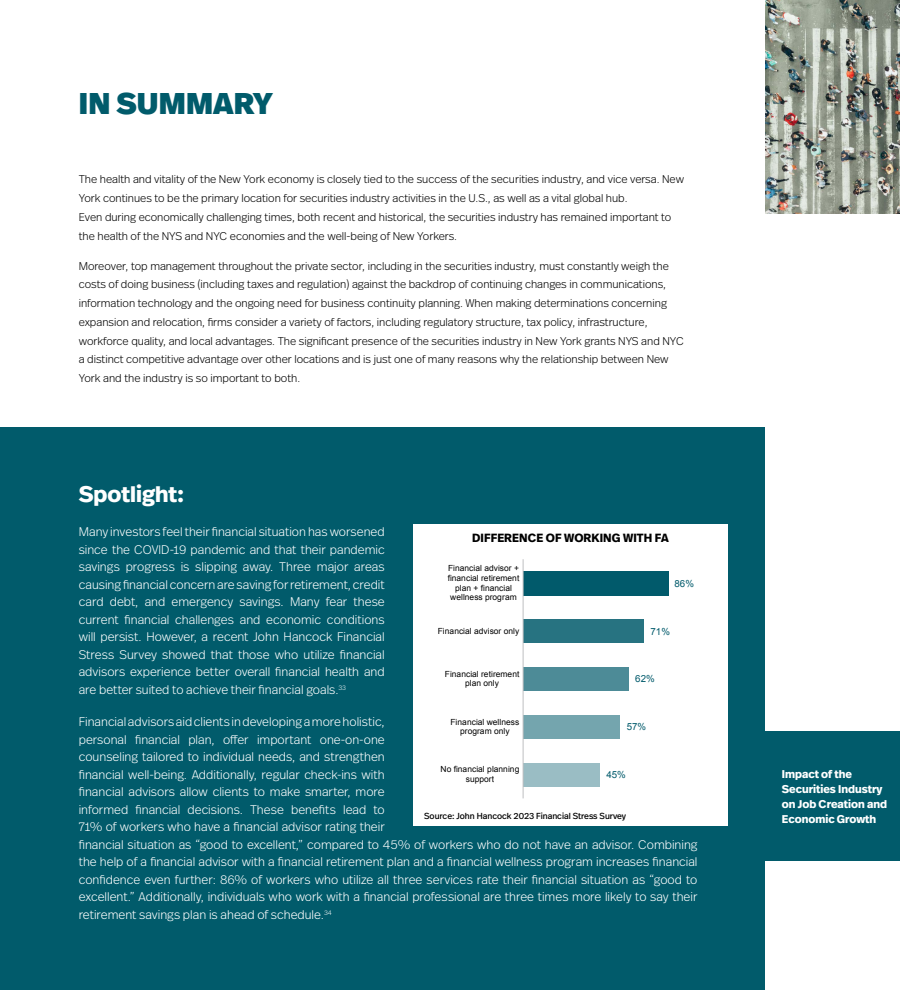
<style>
.page{position:relative;width:900px;height:990px;background:#fff}
.page>*{position:absolute;margin:0;border:0;box-sizing:border-box;transform-origin:0 0}
.t1{font:900 30px "Real Head Pro";letter-spacing:.01em;color:#015b6b}
.t2{font:700 22.5px "Real Head Pro";color:#fff}
.t3{font:300 12.5px/17.5px "Real Head Pro";color:#fff;text-align:justify}
.t4{font:700 11.88px "Real Head Pro";letter-spacing:.01em;color:#000}
.t5{font:300 11.25px/18.8px "Real Head Pro";color:#000}
.t6{font:700 11.25px/15px "Real Head Pro";color:#fff}
.t7{font:9.75px "Arial";letter-spacing:-.005em;color:#015a6b}
.t8{font:8.75px "Real Head Pro";color:#000}
.t9{font:8.38px/9.8px "Arial";color:#000;text-align:center}
</style>
<div class="page">
<img style="left:765px;top:0;width:135px;height:214px">
<div style="left:754px;top:731px;width:146px;height:130px;background:#015b6b"></div>
<div style="left:0;top:428px;width:765px;height:562px;background:#015b6b"></div>
<div style="left:413px;top:547px;width:315px;height:270px;background:#fff"></div>
<div style="left:523px;top:619px;width:120px;height:24px;background:#277381"></div>
<div style="left:523px;top:667px;width:105px;height:24px;background:#4d8b97"></div>
<div style="left:523px;top:715px;width:97px;height:24px;background:#74a5ae"></div>
<div style="left:523px;top:763px;width:76px;height:23px;background:#9abdc4"></div>
<div style="left:523px;top:571px;width:146px;height:24px;background:#015a6b"></div>
<hr style="left:523px;top:559px;width:1px;height:239px;background:#bebfc1">
<div style="left:413px;top:812px;width:315px;height:14px;background:#fff"></div>
<div style="left:413px;top:524px;width:315px;height:26px;background:#fff"></div>
<h1 class="t1" style="left:79px;top:81px;width:195px">IN SUMMARY</h1>
<p class="t5" style="left:79px;top:170px;width:607px">The health and vitality of the New York economy is closely tied to the success of the securities industry, and vice versa. New York continues to be the primary location for securities industry activities in the U.S., as well as a vital global hub.<br>Even during economically challenging times, both recent and historical, the securities industry has remained important to the health of the NYS and NYC economies and the well-being of New Yorkers.</p>
<p class="t5" style="left:79px;top:256px;width:607px">Moreover, top management throughout the private sector, including in the securities industry, must constantly weigh the costs of doing business (including taxes and regulation) against the backdrop of continuing changes in communications, information technology and the ongoing need for business continuity planning. When making determinations concerning expansion and relocation, firms consider a variety of factors, including regulatory structure, tax policy, infrastructure, workforce quality, and local advantages. The significant presence of the securities industry in New York grants NYS and NYC a distinct competitive advantage over other locations and is just one of many reasons why the relationship between New York and the industry is so important to both.</p>
<h2 class="t2" style="left:79px;top:477px;width:107px">Spotlight:</h2>
<p class="t3" style="left:79px;top:522px;width:308px">Many investors feel their financial situation has worsened since the COVID-19 pandemic and that their pandemic savings progress is slipping away. Three major areas causing financial concern are saving for retirement, credit card debt, and emergency savings. Many fear these current financial challenges and economic conditions will persist. However, a recent John Hancock Financial Stress Survey showed that those who utilize financial advisors experience better overall financial health and are better suited to achieve their financial goals.<sup>33</sup></p>
<p class="t3" style="left:79px;top:712px;width:620px;text-align:left">Financial advisors aid clients in developing a more holistic,<br>personal financial plan, offer important one-on-one<br>counseling tailored to individual needs, and strengthen<br>financial well-being. Additionally, regular check-ins with<br>financial advisors allow clients to make smarter, more<br>informed financial decisions. These benefits lead to<br>71% of workers who have a financial advisor rating their<br>financial situation as “good to excellent,” compared to 45% of workers who do not have an advisor. Combining the help of a financial advisor with a financial retirement plan and a financial wellness program increases financial confidence even further: 86% of workers who utilize all three services rate their financial situation as “good to excellent.” Additionally, individuals who work with a financial professional are three times more likely to say their retirement savings plan is ahead of schedule.<sup>34</sup></p>
<p class="t4" style="left:472px;top:529px;width:198px">DIFFERENCE OF WORKING WITH FA</p>
<p class="t9" style="left:448px;top:564px;width:73px">Financial advisor + financial retirement plan + financial wellness program</p>
<p class="t9" style="left:438px;top:626px;width:83px">Financial advisor only</p>
<p class="t9" style="left:445px;top:669px;width:76px">Financial retirement plan only</p>
<p class="t9" style="left:451px;top:717px;width:70px">Financial wellness program only</p>
<p class="t9" style="left:441px;top:765px;width:80px">No financial planning support</p>
<p class="t8" style="left:424px;top:810px;width:204px">Source: John Hancock 2023 Financial Stress Survey</p>
<p class="t7" style="left:675px;top:577px;width:21px">86%</p>
<p class="t7" style="left:651px;top:625px;width:21px">71%</p>
<p class="t7" style="left:635px;top:673px;width:21px">62%</p>
<p class="t7" style="left:627px;top:720px;width:21px">57%</p>
<p class="t7" style="left:606px;top:768px;width:21px">45%</p>
<p class="t6" style="left:782px;top:766px;width:107px">Impact of the<br>Securities Industry on Job Creation and<br>Economic Growth</p>
</div>
